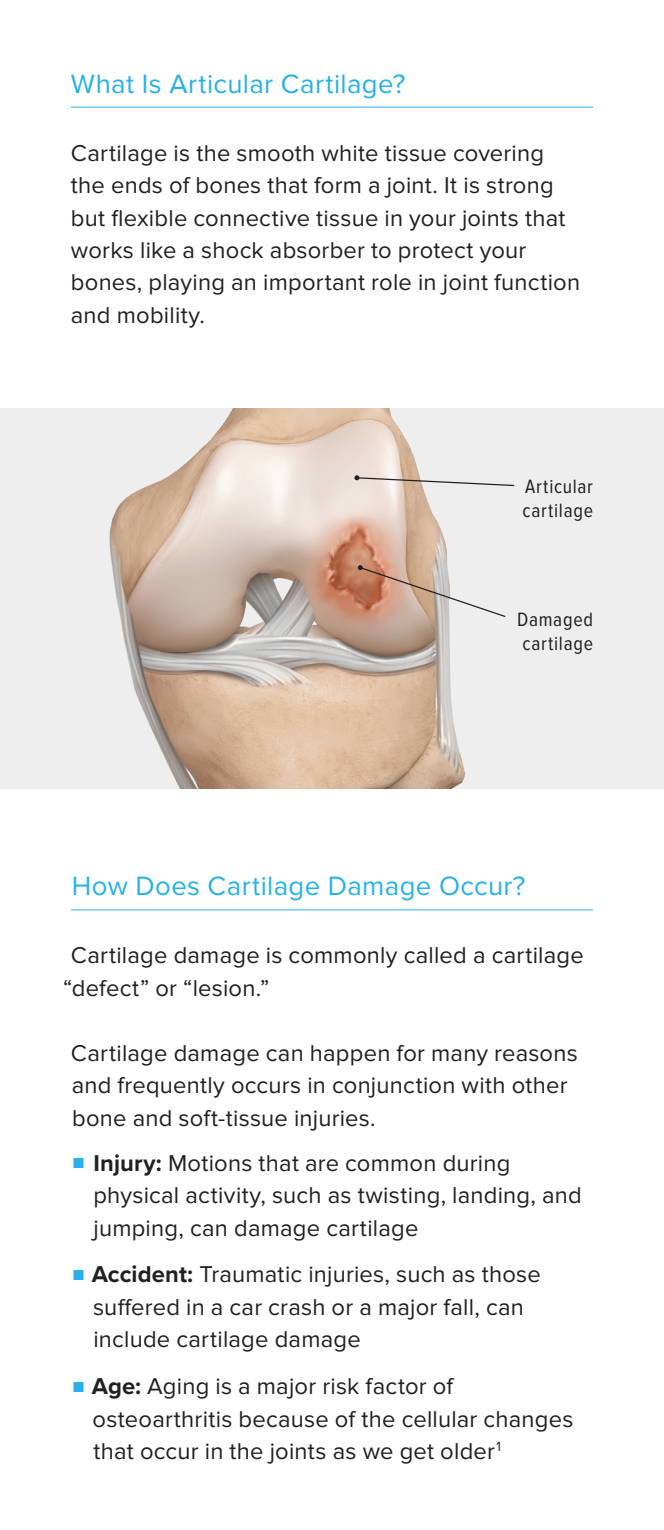
<style>
.page{position:relative;width:664px;height:1530px;background:#fff}
.page>*{position:absolute;margin:0;border:0;box-sizing:border-box;transform-origin:0 0}
.t1{font:27.5px "Proxima Nova";letter-spacing:.015em;color:#26b1e6}
.t2{font:23.75px/32.5px "Proxima Nova";letter-spacing:.01em;color:#231f20}
.t3{font:20px/24px "Proxima Nova Cond";letter-spacing:.035em;color:#231f20}
.s1{font-size:17.5px;color:#26b1e6}
.s2{font-weight:700}
</style>
<div class="page">
<img style="left:0;top:408px;width:664px;height:381px">
<svg style="left:354px;top:475px;width:161px;height:12px;background:#d4cec9"></svg>
<svg style="left:358px;top:565px;width:149px;height:53px;background:#d3baae"></svg>
<hr style="left:71px;top:107px;width:522px;height:1px;background:#26b1e6">
<hr style="left:71px;top:909px;width:522px;height:1px;background:#26b1e6">
<p class="t1" style="left:71px;top:68px;width:336px">What Is Articular Cartilage?</p>
<p class="t2" style="left:71px;top:137px;width:511px">Cartilage is the smooth white tissue covering the ends of bones that form a joint. It is strong but flexible connective tissue in your joints that works like a shock absorber to protect your bones, playing an important role in joint function and mobility.</p>
<p class="t3" style="left:522px;top:475px;width:72px">Articular cartilage</p>
<p class="t3" style="left:517px;top:608px;width:77px">Damaged cartilage</p>
<p class="t1" style="left:72px;top:870px;width:455px">How Does Cartilage Damage Occur?</p>
<p class="t2" style="left:63px;top:939px;width:522px;text-indent:8px">Cartilage damage is commonly called a cartilage “defect” or “lesion.”</p>
<p class="t2" style="left:71px;top:1037px;width:508px">Cartilage damage can happen for many reasons and frequently occurs in conjunction with other bone and soft-tissue injuries.</p>
<p class="t2" style="left:93px;top:1147px;width:490px;text-indent:-21px"><span class="s1">■</span> <span class="s2">Injury:</span> Motions that are common during physical activity, such as twisting, landing, and jumping, can damage cartilage</p>
<p class="t2" style="left:93px;top:1259px;width:449px;text-indent:-20px"><span class="s1">■</span> <span class="s2">Accident:</span> Traumatic injuries, such as those suffered in a car crash or a major fall, can include cartilage damage</p>
<p class="t2" style="left:93px;top:1370px;width:482px;text-indent:-20px"><span class="s1">■</span> <span class="s2">Age:</span> Aging is a major risk factor of osteoarthritis because of the cellular changes that occur in the joints as we get older<sup>1</sup></p>
</div>
